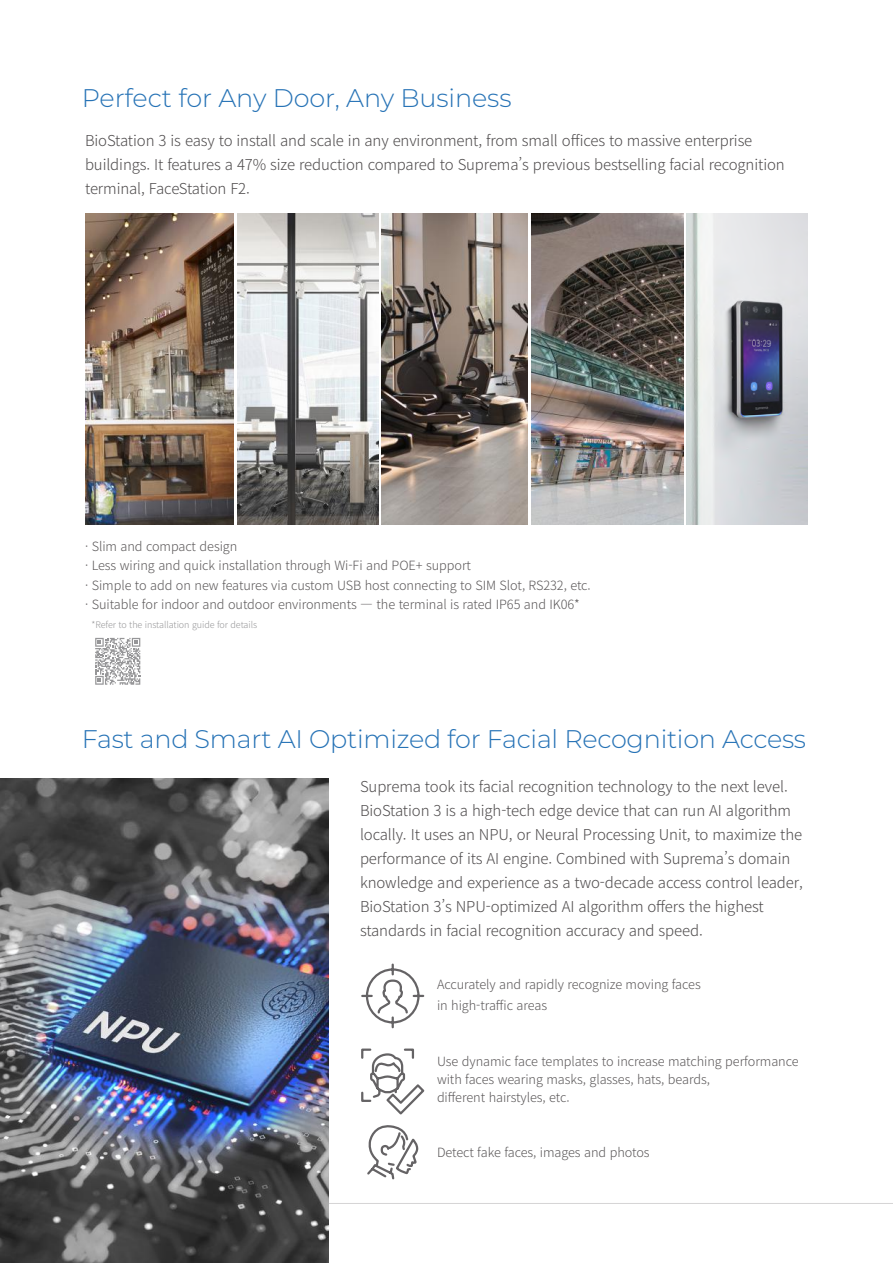
<style>
.page{position:relative;width:893px;height:1263px;background:#fff}
.page>*{position:absolute;margin:0;border:0;box-sizing:border-box;transform-origin:0 0}
.t1{font:300 25.5px "Montserrat";letter-spacing:-.01em;color:#2773b6}
.t2{font:300 15px/24px "Noto Sans CJ Kkr";letter-spacing:-.01em;color:#4e4b4c}
.t3{font:300 12.75px/19.5px "Noto Sans CJ Kkr";letter-spacing:-.005em;color:#5a5758}
.t4{font:300 9px "Noto Sans CJ Kkr";letter-spacing:-.005em;color:#969698}
</style>
<div class="page">
<hr style="left:0;top:1203px;width:893px;height:1px;background:#d5d4d5">
<img style="left:382px;top:214px;width:146px;height:310px">
<img style="left:237px;top:214px;width:141px;height:310px">
<img style="left:531px;top:214px;width:152px;height:310px">
<img style="left:85px;top:214px;width:149px;height:310px">
<img style="left:0;top:779px;width:329px;height:484px">
<svg style="left:367px;top:1125px;width:52px;height:55px"></svg>
<svg style="left:361px;top:963px;width:64px;height:66px"></svg>
<img style="left:687px;top:214px;width:121px;height:310px">
<svg style="left:361px;top:1048px;width:64px;height:67px"></svg>
<svg style="left:95px;top:638px;width:45px;height:47px"></svg>
<h1 class="t1" style="left:82px;top:80px;width:431px">Perfect for Any Door, Any Business</h1>
<p class="t2" style="left:85px;top:129px;width:701px">BioStation 3 is easy to install and scale in any environment, from small offices to massive enterprise buildings. It features a 47% size reduction compared to Suprema’s previous bestselling facial recognition terminal, FaceStation F2.</p>
<p class="t3" style="left:85px;top:537px;width:507px">· Slim and compact design<br>· Less wiring and quick installation through Wi-Fi and POE+ support<br>· Simple to add on new features via custom USB host connecting to SIM Slot, RS232, etc. · Suitable for indoor and outdoor environments — the terminal is rated IP65 and IK06*</p>
<p class="t4" style="left:91px;top:619px;width:167px">*Refer to the installation guide for details</p>
<h1 class="t1" style="left:82px;top:722px;width:726px">Fast and Smart AI Optimized for Facial Recognition Access</h1>
<p class="t2" style="left:360px;top:775px;width:444px">Suprema took its facial recognition technology to the next level.<br>BioStation 3 is a high-tech edge device that can run AI algorithm locally. It uses an NPU, or Neural Processing Unit, to maximize the performance of its AI engine. Combined with Suprema’s domain knowledge and experience as a two-decade access control leader, BioStation 3’s NPU-optimized AI algorithm offers the highest standards in facial recognition accuracy and speed.</p>
<p class="t3" style="left:437px;top:974px;width:265px;line-height:21px">Accurately and rapidly recognize moving faces in high-traffic areas</p>
<p class="t3" style="left:437px;top:1053px;width:363px;line-height:18px">Use dynamic face templates to increase matching performance with faces wearing masks, glasses, hats, beards,<br>different hairstyles, etc.</p>
<p class="t3" style="left:437px;top:1143px;width:214px">Detect fake faces, images and photos</p>
</div>
